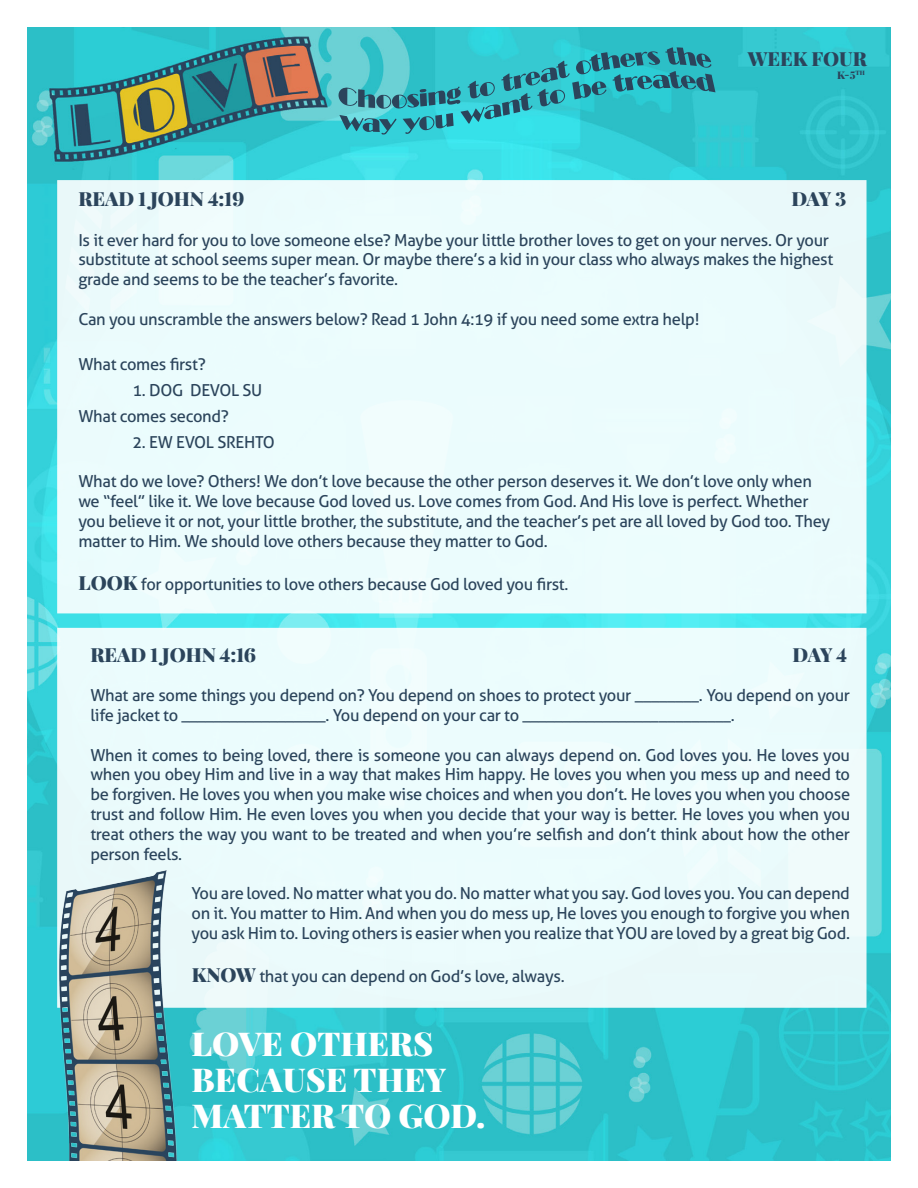
<style>
.page{position:relative;width:918px;height:1188px;background:#fff}
.page>*{position:absolute;margin:0;border:0;box-sizing:border-box;transform-origin:0 0}
.t1{font:900 33px/36px "Playfair Display";color:#fff}
.t2{font:900 19.5px "Playfair Display";letter-spacing:-.005em;color:#2b445b}
.t3{font:16.5px/19.8px "Aller";letter-spacing:-.02em;color:#2b445b}
.t4{font:900 10.5px "Playfair Display";color:#2b445b}
.s1{font-family:"Playfair Display";font-weight:900;font-size:19.5px}
</style>
<div class="page">
<img style="left:27px;top:27px;width:864px;height:1134px">
<svg style="left:339px;top:47px;width:376px;height:88px;background:#36b4be"></svg>
<div style="left:57px;top:180px;width:810px;height:433px;background:#ebfcfd;border:2px solid #fff"></div>
<div style="left:57px;top:628px;width:810px;height:380px;background:#ebfcfd;border:2px solid #fff"></div>
<img style="left:28px;top:870px;width:180px;height:291px">
<p class="t2" style="left:748px;top:46px;width:120px">WEEK FOUR</p>
<p class="t4" style="left:837px;top:68px;width:29px">K-5<sup>TH</sup></p>
<p class="t2" style="left:79px;top:186px;width:167px">READ 1 JOHN 4:19</p>
<p class="t3" style="left:78px;top:230px;width:756px">Is it ever hard for you to love someone else? Maybe your little brother loves to get on your nerves. Or your substitute at school seems super mean. Or maybe there’s a kid in your class who always makes the highest grade and seems to be the teacher’s favorite.</p>
<p class="t3" style="left:78px;top:309px;width:623px">Can you unscramble the answers below? Read 1 John 4:19 if you need some extra help!</p>
<p class="t3" style="left:78px;top:355px;width:129px">What comes first?</p>
<p class="t3" style="left:132px;top:380px;width:131px">1. DOG DEVOL SU</p>
<p class="t3" style="left:78px;top:406px;width:152px">What comes second?</p>
<p class="t3" style="left:132px;top:432px;width:144px">2. EW EVOL SREHTO</p>
<p class="t3" style="left:78px;top:472px;width:753px">What do we love? Others! We don’t love because the other person deserves it. We don’t love only when we “feel” like it. We love because God loved us. Love comes from God. And His love is perfect. Whether you believe it or not, your little brother, the substitute, and the teacher’s pet are all loved by God too. They matter to Him. We should love others because they matter to God.</p>
<p class="t3" style="left:79px;top:574px;width:491px"><span class="s1">LOOK</span> for opportunities to love others because God loved you first.</p>
<p class="t2" style="left:792px;top:186px;width:56px">DAY 3</p>
<p class="t2" style="left:91px;top:642px;width:167px">READ 1 JOHN 4:16</p>
<p class="t3" style="left:90px;top:685px;width:761px">What are some things you depend on? You depend on shoes to protect your ________. You depend on your life jacket to __________________. You depend on your car to __________________________.</p>
<p class="t3" style="left:90px;top:745px;width:761px;text-align:justify">When it comes to being loved, there is someone you can always depend on. God loves you. He loves you when you obey Him and live in a way that makes Him happy. He loves you when you mess up and need to be forgiven. He loves you when you make wise choices and when you don’t. He loves you when you choose trust and follow Him. He even loves you when you decide that your way is better. He loves you when you treat others the way you want to be treated and when you’re selfish and don’t think about how the other person feels.</p>
<p class="t3" style="left:192px;top:883px;width:660px;text-align:justify">You are loved. No matter what you do. No matter what you say. God loves you. You can depend on it. You matter to Him. And when you do mess up, He loves you enough to forgive you when you ask Him to. Loving others is easier when you realize that YOU are loved by a great big God.</p>
<p class="t3" style="left:192px;top:966px;width:374px"><span class="s1">KNOW</span> that you can depend on God’s love, always.</p>
<p class="t2" style="left:793px;top:642px;width:56px">DAY 4</p>
<p class="t1" style="left:192px;top:1025px;width:295px">LOVE OTHERS<br>BECAUSE THEY<br>MATTER TO GOD.</p>
</div>
